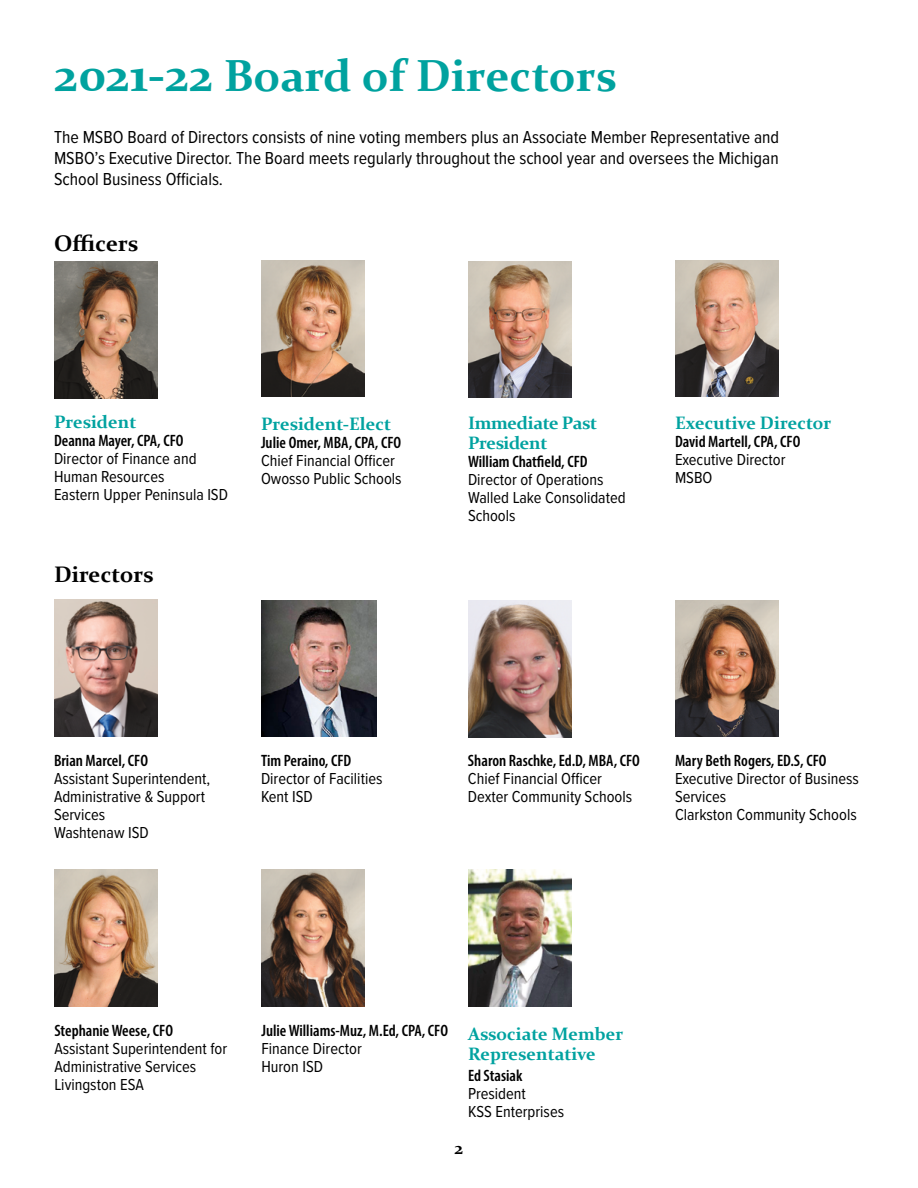
<style>
.page{position:relative;width:918px;height:1188px;background:#fff}
.page>*{position:absolute;margin:0;border:0;box-sizing:border-box;transform-origin:0 0}
.t1{font:700 45px "Constantia";color:#00a29f}
.t2{font:700 22.5px "Constantia";color:#000}
.t3{font:18px/21px "Proxima Nova Cond";color:#000;text-align:justify}
.t4{font:700 18px/19.5px "Constantia";color:#00a2a0}
.t5{font:700 18px/19.5px "Constantia";letter-spacing:-.02em;color:#00a2a0}
.t6{font:700 18px "Constantia";color:#000}
.t7{font:16.5px/18px "Proxima Nova Cond";color:#000}
.t8{font:600 condensed 16.5px "Myriad Pro";color:#000}
.s1{font-size:49.5px}
</style>
<div class="page">
<img style="left:675px;top:261px;width:103px;height:135px">
<img style="left:468px;top:870px;width:103px;height:136px">
<img style="left:468px;top:262px;width:103px;height:135px">
<img style="left:54px;top:262px;width:103px;height:137px">
<img style="left:261px;top:261px;width:103px;height:135px">
<img style="left:675px;top:600px;width:103px;height:137px">
<img style="left:261px;top:870px;width:104px;height:136px">
<img style="left:54px;top:870px;width:104px;height:136px">
<img style="left:468px;top:600px;width:103px;height:137px">
<img style="left:54px;top:600px;width:103px;height:136px">
<img style="left:261px;top:600px;width:116px;height:136px">
<h1 class="t1" style="left:54px;top:45px;width:564px"><span class="s1">2021-22</span> Board of Directors</h1>
<p class="t3" style="left:54px;top:126px;width:727px">The MSBO Board of Directors consists of nine voting members plus an Associate Member Representative and MSBO’s Executive Director. The Board meets regularly throughout the school year and oversees the Michigan School Business Officials.</p>
<h2 class="t2" style="left:54px;top:228px;width:86px">Officers</h2>
<p class="t4" style="left:54px;top:411px;width:84px">President</p>
<p class="t8" style="left:54px;top:431px;width:131px">Deanna Mayer, CPA, CFO</p>
<p class="t7" style="left:54px;top:449px;width:176px">Director of Finance and<br>Human Resources<br>Eastern Upper Peninsula ISD</p>
<h2 class="t2" style="left:54px;top:559px;width:101px">Directors</h2>
<p class="t4" style="left:261px;top:413px;width:132px">President-Elect</p>
<p class="t8" style="left:261px;top:432px;width:142px">Julie Omer, MBA, CPA, CFO</p>
<p class="t7" style="left:261px;top:451px;width:142px">Chief Financial Officer<br>Owosso Public Schools</p>
<p class="t5" style="left:468px;top:412px;width:131px">Immediate Past<br>President</p>
<p class="t8" style="left:468px;top:451px;width:121px">William Chatfield, CFD</p>
<p class="t7" style="left:468px;top:470px;width:159px">Director of Operations<br>Walled Lake Consolidated<br>Schools</p>
<p class="t4" style="left:675px;top:412px;width:158px">Executive Director</p>
<p class="t8" style="left:675px;top:431px;width:127px">David Martell, CPA, CFO</p>
<p class="t7" style="left:675px;top:450px;width:112px">Executive Director<br>MSBO</p>
<p class="t8" style="left:54px;top:751px;width:96px">Brian Marcel, CFO</p>
<p class="t7" style="left:54px;top:769px;width:158px">Assistant Superintendent,<br>Administrative &amp; Support<br>Services<br>Washtenaw ISD</p>
<p class="t8" style="left:261px;top:751px;width:92px">Tim Peraino, CFD</p>
<p class="t7" style="left:261px;top:769px;width:123px">Director of Facilities<br>Kent ISD</p>
<p class="t8" style="left:468px;top:751px;width:173px">Sharon Raschke, Ed.D, MBA, CFO</p>
<p class="t7" style="left:468px;top:769px;width:166px">Chief Financial Officer<br>Dexter Community Schools</p>
<p class="t8" style="left:675px;top:751px;width:153px">Mary Beth Rogers, ED.S, CFO</p>
<p class="t7" style="left:675px;top:769px;width:185px">Executive Director of Business<br>Services<br>Clarkston Community Schools</p>
<p class="t8" style="left:54px;top:1020px;width:120px">Stephanie Weese, CFO</p>
<p class="t7" style="left:54px;top:1039px;width:174px">Assistant Superintendent for<br>Administrative Services<br>Livingston ESA</p>
<p class="t8" style="left:261px;top:1020px;width:188px">Julie Williams-Muz, M.Ed, CPA, CFO</p>
<p class="t7" style="left:261px;top:1039px;width:102px">Finance Director<br>Huron ISD</p>
<p class="t4" style="left:468px;top:1023px;width:157px">Associate Member<br>Representative</p>
<p class="t8" style="left:468px;top:1065px;width:56px">Ed Stasiak</p>
<p class="t7" style="left:468px;top:1084px;width:98px">President<br>KSS Enterprises</p>
<p class="t6" style="left:455px;top:1136px;width:10px">2</p>
</div>
